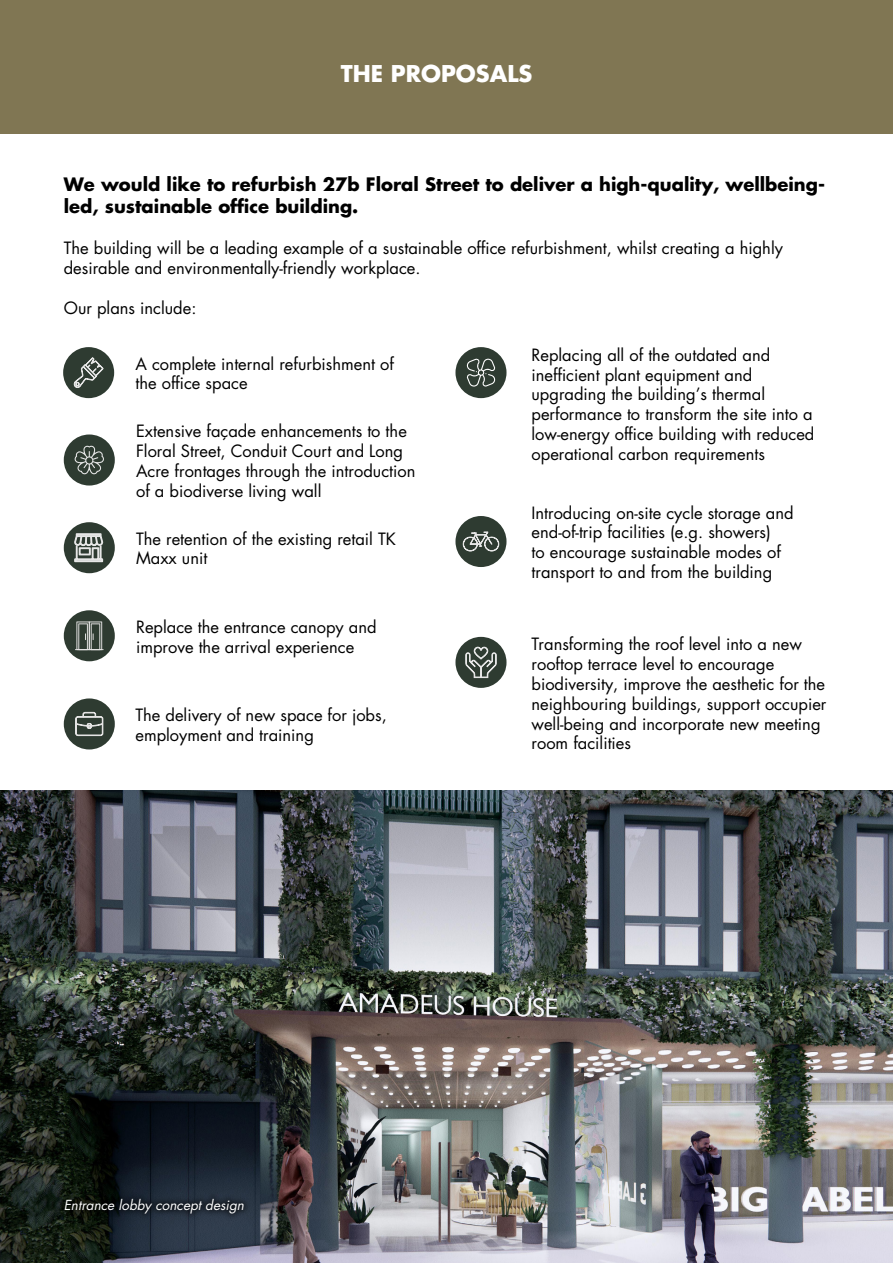
<style>
.page{position:relative;width:893px;height:1263px;background:#fff}
.page>*{position:absolute;margin:0;border:0;box-sizing:border-box;transform-origin:0 0}
.t1{font:700 22.5px "Futura PRO";color:#fff}
.t2{font:700 18px/21.6px "Futura PRO";color:#000}
.t3{font:16.5px/19.8px "Futura PRO";color:#000}
.t4{font:italic 13.5px "Futura PRO";color:#fff}
</style>
<div class="page">
<div style="left:0;top:0;width:893px;height:133px;background:#807653"></div>
<div style="left:64px;top:434px;width:51px;height:51px;background:#2e3b31;border-radius:50%"></div>
<svg style="left:74px;top:446px;width:30px;height:28px"></svg>
<img style="left:0;top:791px;width:893px;height:472px">
<div style="left:57px;top:1191px;width:194px;height:30px;background:#000;opacity:.57"></div>
<div style="left:63px;top:347px;width:51px;height:51px;background:#2e3b31;border-radius:50%"></div>
<svg style="left:74px;top:357px;width:30px;height:31px"></svg>
<div style="left:64px;top:522px;width:51px;height:51px;background:#2e3b31;border-radius:50%"></div>
<svg style="left:74px;top:533px;width:29px;height:29px"></svg>
<div style="left:455px;top:516px;width:51px;height:51px;background:#2e3b31;border-radius:50%"></div>
<svg style="left:462px;top:531px;width:37px;height:21px"></svg>
<div style="left:455px;top:637px;width:51px;height:51px;background:#2e3b31;border-radius:50%"></div>
<svg style="left:465px;top:636px;width:32px;height:42px"></svg>
<div style="left:455px;top:347px;width:51px;height:51px;background:#2e3b31;border-radius:50%"></div>
<svg style="left:467px;top:358px;width:28px;height:29px"></svg>
<div style="left:64px;top:698px;width:51px;height:51px;background:#2e3b31;border-radius:50%"></div>
<svg style="left:75px;top:712px;width:29px;height:24px"></svg>
<div style="left:64px;top:610px;width:51px;height:51px;background:#2e3b31;border-radius:50%"></div>
<svg style="left:75px;top:621px;width:29px;height:29px"></svg>
<h1 class="t1" style="left:341px;top:59px;width:193px">THE PROPOSALS</h1>
<p class="t2" style="left:64px;top:174px;width:763px">We would like to refurbish 27b Floral Street to deliver a high-quality, wellbeing&shy;led, sustainable office building.</p>
<p class="t3" style="left:64px;top:239px;width:721px">The building will be a leading example of a sustainable office refurbishment, whilst creating a highly desirable and environmentally-friendly workplace.</p>
<p class="t3" style="left:64px;top:298px;width:134px">Our plans include:</p>
<p class="t3" style="left:135px;top:354px;width:260px">A complete internal refurbishment of the office space</p>
<p class="t3" style="left:136px;top:421px;width:281px">Extensive façade enhancements to the Floral Street, Conduit Court and Long Acre frontages through the introduction of a biodiverse living wall</p>
<p class="t3" style="left:136px;top:529px;width:261px">The retention of the existing retail TK<br>Maxx unit</p>
<p class="t3" style="left:136px;top:617px;width:242px">Replace the entrance canopy and improve the arrival experience</p>
<p class="t3" style="left:135px;top:705px;width:253px">The delivery of new space for jobs, employment and training</p>
<p class="t3" style="left:531px;top:345px;width:284px">Replacing all of the outdated and inefficient plant equipment and upgrading the building’s thermal performance to transform the site into a low-energy office building with reduced operational carbon requirements</p>
<p class="t3" style="left:531px;top:503px;width:264px">Introducing on-site cycle storage and end-of-trip facilities (e.g. showers)<br>to encourage sustainable modes of transport to and from the building</p>
<p class="t3" style="left:531px;top:635px;width:296px">Transforming the roof level into a new rooftop terrace level to encourage biodiversity, improve the aesthetic for the neighbouring buildings, support occupier well-being and incorporate new meeting room facilities</p>
<p class="t4" style="left:64px;top:1197px;width:185px">Entrance lobby concept design</p>
</div>
